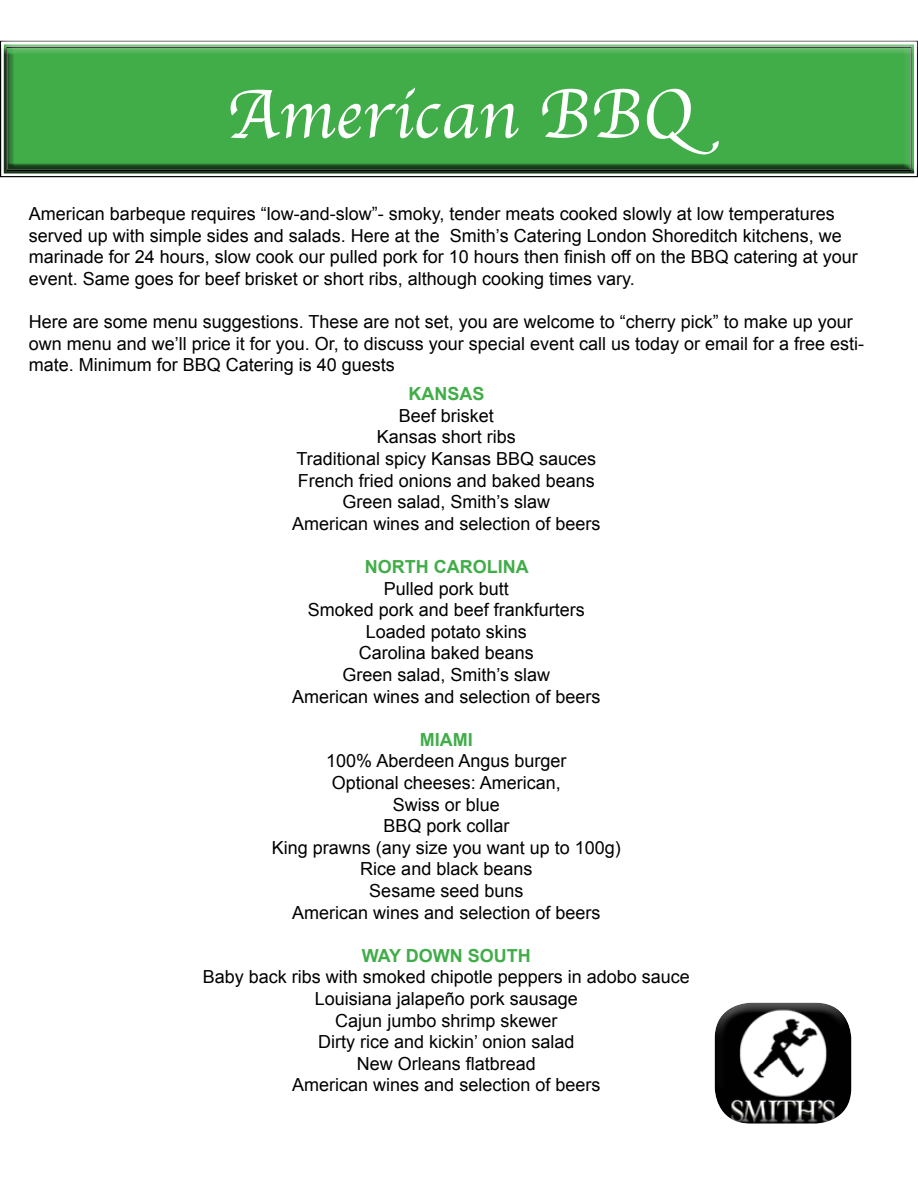
<style>
.page{position:relative;width:918px;height:1188px;background:#fff}
.page>*{position:absolute;margin:0;border:0;box-sizing:border-box;transform-origin:0 0}
.t1{font:72px "Apple Chancery";color:#fff}
.t2{font:18px/21.6px "Arial";color:#000;text-align:center}
.t3{font:700 18px "Arial";color:#41ad49}
</style>
<div class="page">
<div style="left:0;top:34px;width:918px;height:154px;background:#000;opacity:.69"></div>
<div style="left:713px;top:1002px;width:140px;height:90px;background:#fff;opacity:.41"></div>
<div style="left:713px;top:1024px;width:140px;height:102px;background:#000;opacity:.51"></div>
<h1 class="t1" style="left:226px;top:57px;width:467px">American BBQ</h1>
<p class="t2" style="left:29px;top:203px;width:831px;text-align:left">American barbeque requires “low-and-slow”- smoky, tender meats cooked slowly at low temperatures served up with simple sides and salads. Here at the Smith’s Catering London Shoreditch kitchens, we marinade for 24 hours, slow cook our pulled pork for 10 hours then finish off on the BBQ catering at your event. Same goes for beef brisket or short ribs, although cooking times vary.</p>
<p class="t2" style="left:29px;top:311px;width:837px;text-align:left">Here are some menu suggestions. These are not set, you are welcome to “cherry pick” to make up your own menu and we’ll price it for you. Or, to discuss your special event call us today or email for a free esti&shy;mate. Minimum for BBQ Catering is 40 guests</p>
<p class="t3" style="left:408px;top:382px;width:77px">KANSAS</p>
<p class="t2" style="left:292px;top:405px;width:310px">Beef brisket<br>Kansas short ribs<br>Traditional spicy Kansas BBQ sauces<br>French fried onions and baked beans<br>Green salad, Smith’s slaw<br>American wines and selection of beers</p>
<p class="t3" style="left:365px;top:555px;width:165px">NORTH CAROLINA</p>
<p class="t2" style="left:292px;top:578px;width:310px">Pulled pork butt<br>Smoked pork and beef frankfurters<br>Loaded potato skins<br>Carolina baked beans<br>Green salad, Smith’s slaw<br>American wines and selection of beers</p>
<p class="t3" style="left:420px;top:727px;width:54px">MIAMI</p>
<p class="t2" style="left:272px;top:750px;width:351px">100% Aberdeen Angus burger<br>Optional cheeses: American,<br>Swiss or blue<br>BBQ pork collar<br>King prawns (any size you want up to 100g)<br>Rice and black beans<br>Sesame seed buns<br>American wines and selection of beers</p>
<p class="t3" style="left:362px;top:943px;width:171px">WAY DOWN SOUTH</p>
<p class="t2" style="left:203px;top:966px;width:489px">Baby back ribs with smoked chipotle peppers in adobo sauce Louisiana jalapeño pork sausage<br>Cajun jumbo shrimp skewer<br>Dirty rice and kickin’ onion salad<br>New Orleans flatbread<br>American wines and selection of beers</p>
</div>
